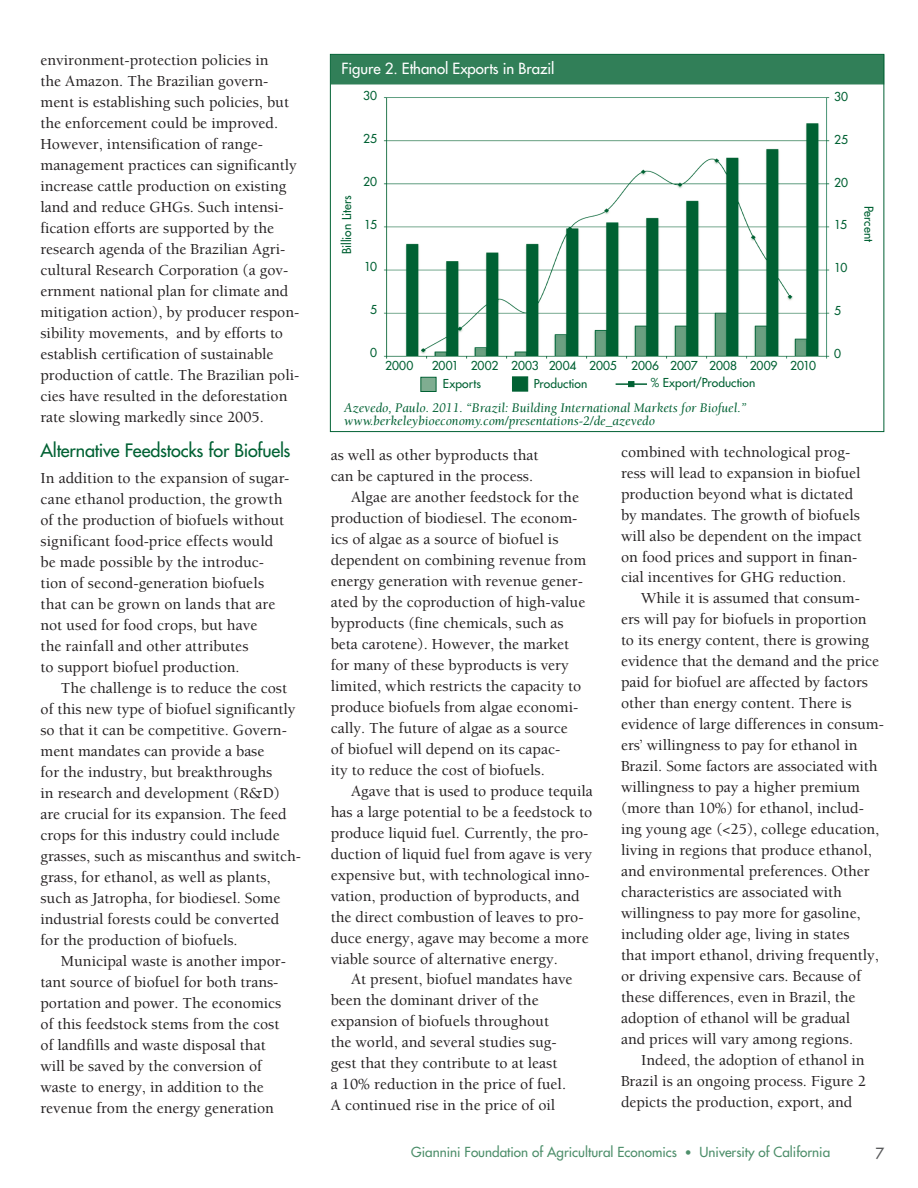
<style>
.page{position:relative;width:918px;height:1188px;background:#fff}
.page>*{position:absolute;margin:0;border:0;box-sizing:border-box;transform-origin:0 0}
.t1{font:500 18px "Futura Std";letter-spacing:-.01em;color:#006133}
.t2{font:500 15.75px/21px "Berkeley Std";color:#231f20}
.t3{font:500 15px "Futura Std";letter-spacing:-.005em;color:#fff}
.t4{font:500 15px "Futura Std";color:#57585a}
.t5{font:italic 13.5px/13.5px "Berkeley Std";color:#006133}
.t6{font:500 13.5px "Futura Std";color:#4e8f6b}
.t7{font:500 12px/18.3px "Futura Std";letter-spacing:-.005em;color:#006133}
.s1{font-size:12px}
</style>
<div class="page">
<div style="left:420px;top:377px;width:16px;height:15px;background:#7fad91;border:1px solid #006133"></div>
<div style="left:512px;top:377px;width:16px;height:14px;background:#006133;border:1px solid #006133"></div>
<div style="left:331px;top:54px;width:553px;height:30px;background:#317f58"></div>
<img style="left:383px;top:97px;width:447px;height:262px">
<hr style="left:616px;top:383px;width:31px;height:2px;background:#006133">
<svg style="left:628px;top:381px;width:6px;height:6px"></svg>
<p class="t2" style="left:40px;top:50px;width:260px">environment-protection policies in<br>the Amazon. The Brazilian govern&shy;ment is establishing such policies, but the enforcement could be improved.<br>However, intensification of range&shy;management practices can significantly increase cattle production on existing land and reduce GHGs. Such intensi&shy;fication efforts are supported by the research agenda of the Brazilian Agri&shy;cultural Research Corporation (a gov&shy;ernment national plan for climate and mitigation action), by producer respon&shy;sibility movements, and by efforts to establish certification of sustainable production of cattle. The Brazilian poli&shy;cies have resulted in the deforestation rate slowing markedly since 2005.</p>
<p class="t1" style="left:40px;top:439px;width:252px">Alternative Feedstocks for Biofuels</p>
<p class="t2" style="left:40px;top:468px;width:250px">In addition to the expansion of sugar&shy;cane ethanol production, the growth of the production of biofuels without significant food-price effects would be made possible by the introduc&shy;tion of second-generation biofuels that can be grown on lands that are not used for food crops, but have<br>the rainfall and other attributes<br>to support biofuel production.</p>
<p class="t2" style="left:40px;top:678px;width:262px;text-indent:20px">The challenge is to reduce the cost of this new type of biofuel significantly so that it can be competitive. Govern&shy;ment mandates can provide a base<br>for the industry, but breakthroughs<br>in research and development (R&amp;D) are crucial for its expansion. The feed crops for this industry could include grasses, such as miscanthus and switch&shy;grass, for ethanol, as well as plants, such as Jatropha, for biodiesel. Some industrial forests could be converted for the production of biofuels.</p>
<p class="t2" style="left:40px;top:951px;width:247px;text-indent:20px">Municipal waste is another impor&shy;tant source of biofuel for both trans&shy;portation and power. The economics of this feedstock stems from the cost of landfills and waste disposal that will be saved by the conversion of waste to energy, in addition to the revenue from the energy generation</p>
<p class="t3" style="left:342px;top:59px;width:214px">Figure 2. Ethanol Exports in Brazil</p>
<p class="t7" style="left:363px;top:87px;width:15px">30</p>
<p class="t7" style="left:834px;top:88px;width:15px">30</p>
<p class="t7" style="left:363px;top:130px;width:15px">25</p>
<p class="t7" style="left:834px;top:130px;width:15px">25</p>
<p class="t7" style="left:363px;top:172px;width:15px">20</p>
<p class="t7" style="left:834px;top:173px;width:15px">20</p>
<p class="t7" style="left:364px;top:215px;width:14px">15</p>
<p class="t7" style="left:834px;top:216px;width:14px">15</p>
<p class="t7" style="left:364px;top:258px;width:15px">10</p>
<p class="t7" style="left:834px;top:259px;width:15px">10</p>
<p class="t7" style="left:370px;top:301px;width:8px">5</p>
<p class="t7" style="left:834px;top:301px;width:8px">5</p>
<p class="t7" style="left:370px;top:343px;width:8px">0</p>
<p class="t7" style="left:834px;top:344px;width:8px">0</p>
<p class="t7" style="left:338px;top:254px;width:60px;rotate:-90deg">Billion Liters</p>
<p class="t7" style="left:878px;top:206px;width:38px;rotate:90deg">Percent</p>
<p class="t7" style="left:385px;top:357px;width:30px">2000</p>
<p class="t7" style="left:443px;top:357px;width:375px;text-indent:-11px">2001 2002 2003 2004 2005 2006 2007 2008 2009 2010<br>Exports</p>
<p class="t7" style="left:534px;top:374px;width:55px">Production</p>
<p class="t7" style="left:651px;top:373px;width:106px">% Export/Production</p>
<p class="t5" style="left:344px;top:401px;width:404px">Azevedo, Paulo. 2011. “Brazil: Building International Markets for Biofuel.” www.berkeleybioeconomy.com/presentations-2/de_azevedo</p>
<p class="t2" style="left:621px;top:441px;width:242px">combined with technological prog&shy;ress will lead to expansion in biofuel production beyond what is dictated by mandates. The growth of biofuels will also be dependent on the impact on food prices and support in finan&shy;cial incentives for GHG reduction.</p>
<p class="t2" style="left:621px;top:588px;width:265px;text-indent:20px">While it is assumed that consum-<br>ers will pay for biofuels in proportion<br>to its energy content, there is growing evidence that the demand and the price paid for biofuel are affected by factors other than energy content. There is evidence of large differences in consum&shy;ers’ willingness to pay for ethanol in Brazil. Some factors are associated with willingness to pay a higher premium (more than 10%) for ethanol, includ&shy;ing young age (&lt;25), college education, living in regions that produce ethanol, and environmental preferences. Other characteristics are associated with willingness to pay more for gasoline, including older age, living in states<br>that import ethanol, driving frequently, or driving expensive cars. Because of these differences, even in Brazil, the adoption of ethanol will be gradual<br>and prices will vary among regions.</p>
<p class="t2" style="left:621px;top:1050px;width:246px;text-align:justify;text-indent:20px">Indeed, the adoption of ethanol in Brazil is an ongoing process. Figure 2 depicts the production, export, and</p>
<p class="t6" style="left:411px;top:1144px;width:421px">Giannini Foundation of Agricultural Economics <span class="s1">•</span> University of California</p>
<p class="t4" style="left:876px;top:1144px;width:10px">7</p>
<p class="t2" style="left:331px;top:444px;width:209px">as well as other byproducts that can be captured in the process.</p>
<p class="t2" style="left:331px;top:486px;width:257px;text-indent:20px">Algae are another feedstock for the production of biodiesel. The econom&shy;ics of algae as a source of biofuel is dependent on combining revenue from energy generation with revenue gener&shy;ated by the coproduction of high-value byproducts (fine chemicals, such as beta carotene). However, the market for many of these byproducts is very limited, which restricts the capacity to produce biofuels from algae economi&shy;cally. The future of algae as a source<br>of biofuel will depend on its capac-<br>ity to reduce the cost of biofuels.</p>
<p class="t2" style="left:331px;top:780px;width:264px;text-indent:20px">Agave that is used to produce tequila has a large potential to be a feedstock to produce liquid fuel. Currently, the pro&shy;duction of liquid fuel from agave is very expensive but, with technological inno&shy;vation, production of byproducts, and the direct combustion of leaves to pro&shy;duce energy, agave may become a more viable source of alternative energy.</p>
<p class="t2" style="left:331px;top:969px;width:243px;text-indent:20px">At present, biofuel mandates have been the dominant driver of the expansion of biofuels throughout the world, and several studies sug&shy;gest that they contribute to at least<br>a 10% reduction in the price of fuel.<br>A continued rise in the price of oil</p>
</div>
